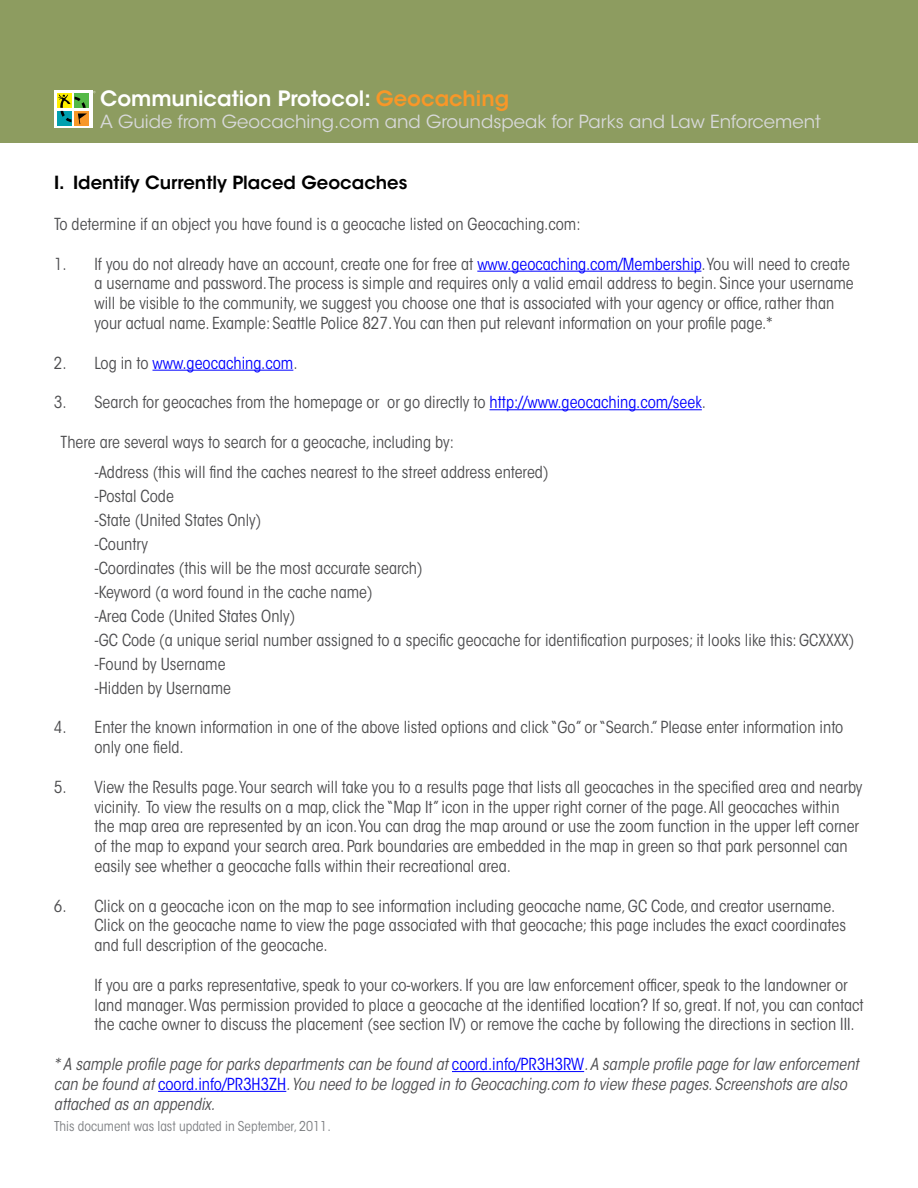
<style>
.page{position:relative;width:918px;height:1188px;background:#fff}
.page>*{position:absolute;margin:0;border:0;box-sizing:border-box;transform-origin:0 0}
.t1{font:600 21px "ITC Avant Garde Std";color:#fff}
.t2{font:18px "ITC Avant Garde Std";color:#d8d9da}
.t3{font:600 18px "ITC Avant Garde Std";color:#000}
.t4{font:condensed 16.5px/19.8px "ITC Avant Garde Std";color:#4d4d4f}
.t5{font:italic condensed 16.5px/19.8px "ITC Avant Garde Std";color:#4d4d4f}
.t6{font:condensed 16.5px "ITC Avant Garde Std";color:#00f}
.t7{font:condensed 13.5px "ITC Avant Garde Std";color:#7c7e81}
.s1{color:#f89728}
.s2{color:#00f}
.s3{color:#4d4d4f}
.s4{font-style:normal;color:#00f}
</style>
<div class="page">
<div style="left:0;top:0;width:918px;height:143px;background:#8d9c60"></div>
<svg style="left:54px;top:91px;width:38px;height:37px"></svg>
<svg style="left:57px;top:94px;width:14px;height:14px"></svg>
<div style="left:75px;top:94px;width:14px;height:14px;background:#54b948"></div>
<div style="left:57px;top:111px;width:14px;height:14px;background:#00a0af"></div>
<div style="left:75px;top:111px;width:14px;height:14px;background:#f89728"></div>
<svg style="left:58px;top:95px;width:29px;height:29px"></svg>
<hr style="left:477px;top:271px;width:224px;height:1px;background:#00f">
<hr style="left:152px;top:370px;width:141px;height:1px;background:#00f">
<hr style="left:490px;top:409px;width:212px;height:1px;background:#00f">
<hr style="left:452px;top:1071px;width:132px;height:1px;background:#00f">
<hr style="left:158px;top:1091px;width:128px;height:1px;background:#00f">
<p class="t1" style="left:100px;top:85px;width:410px">Communication Protocol: <span class="s1">Geocaching</span></p>
<p class="t2" style="left:100px;top:110px;width:722px">A Guide from Geocaching.com and Groundspeak for Parks and Law Enforcement</p>
<p class="t3" style="left:54px;top:171px;width:355px">I. Identify Currently Placed Geocaches</p>
<p class="t4" style="left:54px;top:214px;width:528px">To determine if an object you have found is a geocache listed on Geocaching.com:</p>
<p class="t4" style="left:95px;top:254px;width:761px;text-indent:-41px">1. If you do not already have an account, create one for free at <span class="s2">www.geocaching.com/Membership</span>. You will need to create a username and password. The process is simple and requires only a valid email address to begin. Since your username will be visible to the community, we suggest you choose one that is associated with your agency or office, rather than your actual name. Example: Seattle Police 827. You can then put relevant information on your profile page.*</p>
<p class="t6" style="left:54px;top:353px;width:245px"><span class="s3">2. Log in to</span> www.geocaching.com<span class="s3">.</span></p>
<p class="t4" style="left:54px;top:392px;width:654px">3. Search for geocaches from the homepage or or go directly to <span class="s2">http://www.geocaching.com/seek</span>.</p>
<p class="t4" style="left:95px;top:427px;width:455px;line-height:30px;text-indent:-34px">There are several ways to search for a geocache, including by:<br>-Address (this will find the caches nearest to the street address entered)</p>
<p class="t4" style="left:95px;top:484px;width:761px;line-height:24px">-Postal Code<br>-State (United States Only)<br>-Country<br>-Coordinates (this will be the most accurate search)<br>-Keyword (a word found in the cache name)<br>-Area Code (United States Only)<br>-GC Code (a unique serial number assigned to a specific geocache for identification purposes; it looks like this: GCXXXX) -Found by Username<br>-Hidden by Username</p>
<p class="t4" style="left:95px;top:718px;width:750px;text-indent:-41px">4. Enter the known information in one of the above listed options and click “Go” or “Search.” Please enter information into only one field.</p>
<p class="t4" style="left:95px;top:777px;width:770px;text-indent:-41px">5. View the Results page. Your search will take you to a results page that lists all geocaches in the specified area and nearby vicinity. To view the results on a map, click the “Map It” icon in the upper right corner of the page. All geocaches within the map area are represented by an icon. You can drag the map around or use the zoom function in the upper left corner of the map to expand your search area. Park boundaries are embedded in the map in green so that park personnel can easily see whether a geocache falls within their recreational area.</p>
<p class="t4" style="left:95px;top:896px;width:753px;text-indent:-41px">6. Click on a geocache icon on the map to see information including geocache name, GC Code, and creator username.<br>Click on the geocache name to view the page associated with that geocache; this page includes the exact coordinates and full description of the geocache.</p>
<p class="t4" style="left:95px;top:975px;width:771px">If you are a parks representative, speak to your co-workers. If you are law enforcement officer, speak to the landowner or land manager. Was permission provided to place a geocache at the identified location? If so, great. If not, you can contact the cache owner to discuss the placement (see section IV) or remove the cache by following the directions in section III.</p>
<p class="t5" style="left:54px;top:1055px;width:806px">* A sample profile page for parks departments can be found at <span class="s4">coord.info/PR3H3RW</span>. A sample profile page for law enforcement can be found at <span class="s4">coord.info/PR3H3ZH</span>. You need to be logged in to Geocaching.com to view these pages. Screenshots are also attached as an appendix.</p>
<p class="t7" style="left:54px;top:1118px;width:278px">This document was last updated in September, 2011.</p>
</div>
